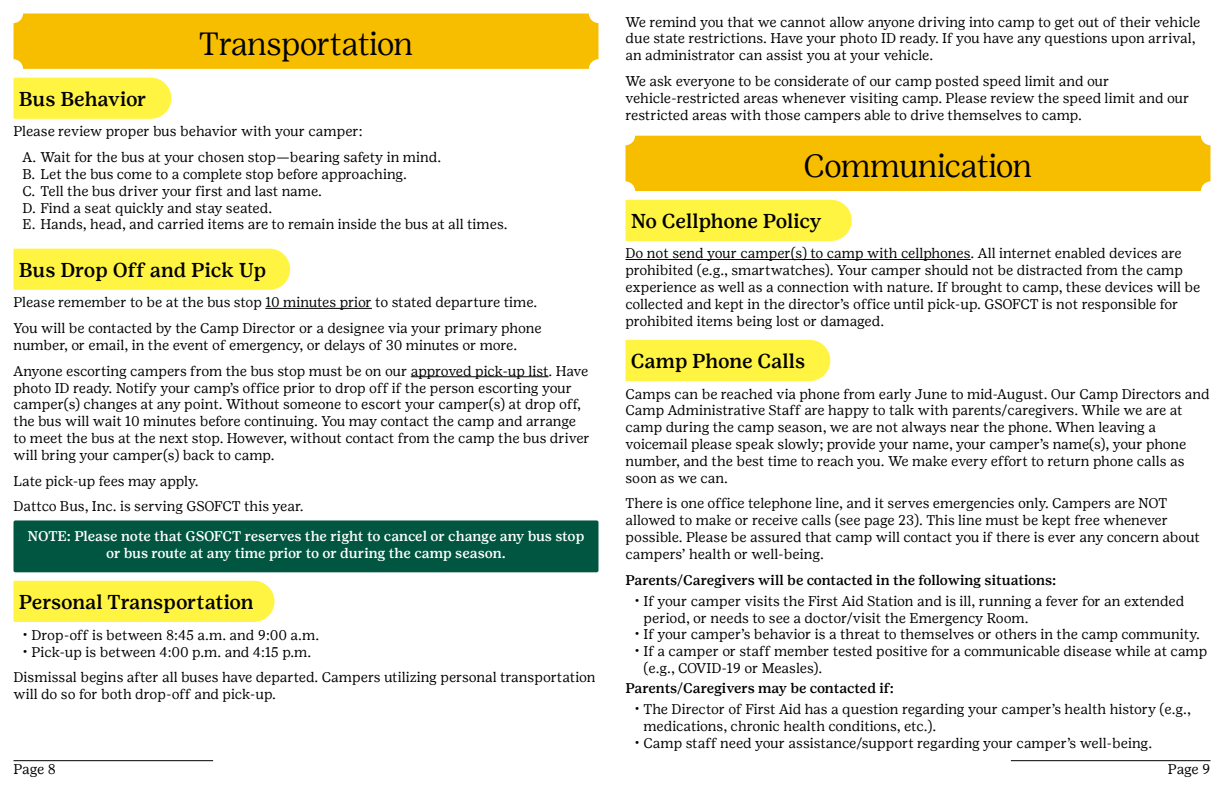
<style>
.page{position:relative;width:1224px;height:792px;background:#fff}
.page>*{position:absolute;margin:0;border:0;box-sizing:border-box;transform-origin:0 0}
.t1{font:300 32px "Girl Scout Display";letter-spacing:-.005em;color:#000}
.t2{font:500 20px "Girl Scout Text";color:#000}
.t3{font:14px/16.8px "Girl Scout Text";color:#000}
.t4{font:500 14px/16.8px "Girl Scout Text";letter-spacing:-.01em;color:#fff;text-align:center}
.t5{font:500 14px "Girl Scout Text";letter-spacing:-.005em;color:#000}
</style>
<div class="page">
<hr style="left:14px;top:760px;width:199px;height:1px;background:#000">
<hr style="left:1011px;top:760px;width:199px;height:1px;background:#000">
<div style="left:14px;top:14px;width:584px;height:55px;background:#f7be00"></div>
<div style="left:13px;top:78px;width:158px;height:41px;background:#fff441"></div>
<div style="left:13px;top:249px;width:277px;height:41px;background:#fff441"></div>
<div style="left:13px;top:581px;width:261px;height:41px;background:#fff441"></div>
<hr style="left:265px;top:308px;width:107px;height:1px;background:#000">
<hr style="left:411px;top:376px;width:138px;height:1px;background:#000">
<div style="left:14px;top:520px;width:584px;height:52px;background:#005640;border-radius:2px"></div>
<div style="left:626px;top:136px;width:584px;height:55px;background:#f7be00"></div>
<div style="left:625px;top:200px;width:227px;height:41px;background:#fff441"></div>
<hr style="left:626px;top:259px;width:345px;height:1px;background:#000">
<div style="left:625px;top:340px;width:205px;height:41px;background:#fff441"></div>
<h1 class="t1" style="left:199px;top:24px;width:216px">Transportation</h1>
<h2 class="t2" style="left:19px;top:86px;width:129px">Bus Behavior</h2>
<p class="t3" style="left:23px;top:118px;width:420px;line-height:25.8px;text-indent:-9px">Please review proper bus behavior with your camper:<br>A. Wait for the bus at your chosen stop—bearing safety in mind.</p>
<p class="t3" style="left:23px;top:165px;width:487px">B. Let the bus come to a complete stop before approaching.<br>C. Tell the bus driver your first and last name.<br>D. Find a seat quickly and stay seated.<br>E. Hands, head, and carried items are to remain inside the bus at all times.</p>
<h2 class="t2" style="left:19px;top:257px;width:249px">Bus Drop Off and Pick Up</h2>
<p class="t3" style="left:14px;top:289px;width:530px;line-height:25.8px">Please remember to be at the bus stop 10 minutes prior to stated departure time.<br>You will be contacted by the Camp Director or a designee via your primary phone</p>
<p class="t3" style="left:14px;top:332px;width:576px;line-height:25.8px">number, or email, in the event of emergency, or delays of 30 minutes or more.<br>Anyone escorting campers from the bus stop must be on our approved pick-up list. Have</p>
<p class="t3" style="left:14px;top:379px;width:578px">photo ID ready. Notify your camp’s office prior to drop off if the person escorting your camper(s) changes at any point. Without someone to escort your camper(s) at drop off, the bus will wait 10 minutes before continuing. You may contact the camp and arrange to meet the bus at the next stop. However, without contact from the camp the bus driver will bring your camper(s) back to camp.</p>
<p class="t3" style="left:14px;top:468px;width:292px;line-height:25.8px">Late pick-up fees may apply.<br>Dattco Bus, Inc. is serving GSOFCT this year.</p>
<p class="t4" style="left:28px;top:527px;width:558px">NOTE: Please note that GSOFCT reserves the right to cancel or change any bus stop or bus route at any time prior to or during the camp season.</p>
<h2 class="t2" style="left:19px;top:590px;width:237px">Personal Transportation</h2>
<p class="t3" style="left:22px;top:626px;width:298px">• Drop-off is between 8:45 a.m. and 9:00 a.m.</p>
<p class="t3" style="left:13px;top:639px;width:584px;line-height:25.8px;text-indent:9px">• Pick-up is between 4:00 p.m. and 4:15 p.m.<br>Dismissal begins after all buses have departed. Campers utilizing personal transportation</p>
<p class="t3" style="left:13px;top:686px;width:264px">will do so for both drop-off and pick-up.</p>
<p class="t3" style="left:625px;top:13px;width:576px">We remind you that we cannot allow anyone driving into camp to get out of their vehicle due state restrictions. Have your photo ID ready. If you have any questions upon arrival, an administrator can assist you at your vehicle.</p>
<p class="t3" style="left:625px;top:73px;width:565px">We ask everyone to be considerate of our camp posted speed limit and our vehicle-restricted areas whenever visiting camp. Please review the speed limit and our restricted areas with those campers able to drive themselves to camp.</p>
<h1 class="t1" style="left:804px;top:146px;width:230px">Communication</h1>
<h2 class="t2" style="left:631px;top:209px;width:192px">No Cellphone Policy</h2>
<p class="t3" style="left:626px;top:245px;width:576px">Do not send your camper(s) to camp with cellphones. All internet enabled devices are prohibited (e.g., smartwatches). Your camper should not be distracted from the camp experience as well as a connection with nature. If brought to camp, these devices will be collected and kept in the director’s office until pick-up. GSOFCT is not responsible for prohibited items being lost or damaged.</p>
<h2 class="t2" style="left:631px;top:349px;width:176px">Camp Phone Calls</h2>
<p class="t3" style="left:626px;top:385px;width:586px">Camps can be reached via phone from early June to mid-August. Our Camp Directors and Camp Administrative Staff are happy to talk with parents/caregivers. While we are at camp during the camp season, we are not always near the phone. When leaving a voicemail please speak slowly; provide your name, your camper’s name(s), your phone number, and the best time to reach you. We make every effort to return phone calls as soon as we can.</p>
<p class="t3" style="left:626px;top:495px;width:576px">There is one office telephone line, and it serves emergencies only. Campers are NOT allowed to make or receive calls (see page 23). This line must be kept free whenever possible. Please be assured that camp will contact you if there is ever any concern about campers’ health or well-being.</p>
<p class="t5" style="left:626px;top:571px;width:432px">Parents/Caregivers will be contacted in the following situations:</p>
<p class="t3" style="left:644px;top:592px;width:542px;text-indent:-9px">• If your camper visits the First Aid Station and is ill, running a fever for an extended period, or needs to see a doctor/visit the Emergency Room.</p>
<p class="t3" style="left:635px;top:626px;width:567px">• If your camper’s behavior is a threat to themselves or others in the camp community.</p>
<p class="t3" style="left:644px;top:643px;width:565px;text-indent:-9px">• If a camper or staff member tested positive for a communicable disease while at camp (e.g., COVID-19 or Measles).</p>
<p class="t5" style="left:626px;top:680px;width:270px">Parents/Caregivers may be contacted if:</p>
<p class="t3" style="left:644px;top:701px;width:549px;text-indent:-9px">• The Director of First Aid has a question regarding your camper’s health history (e.g., medications, chronic health conditions, etc.).</p>
<p class="t3" style="left:635px;top:734px;width:519px">• Camp staff need your assistance/support regarding your camper’s well-being.</p>
<p class="t3" style="left:14px;top:761px;width:44px">Page 8</p>
<p class="t3" style="left:1168px;top:761px;width:44px">Page 9</p>
</div>
